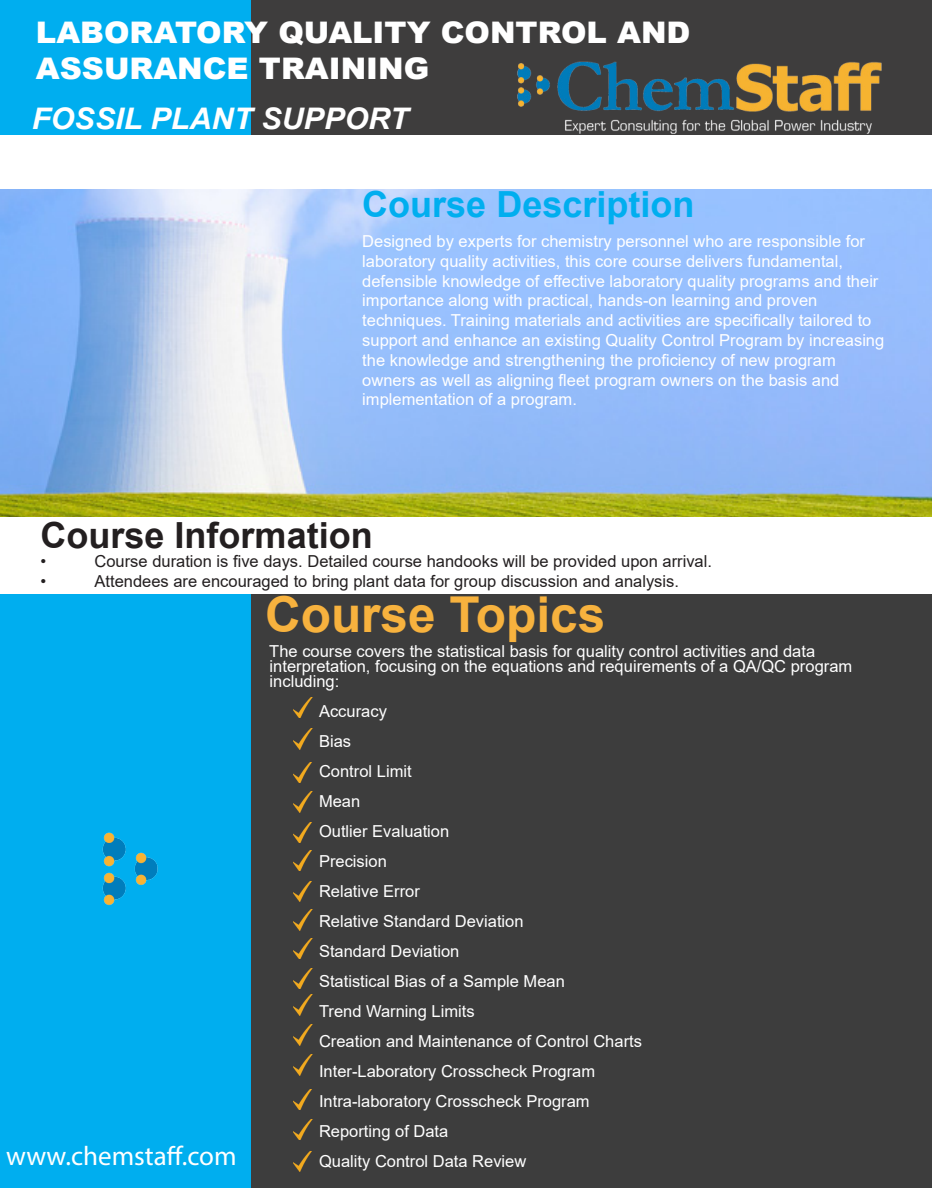
<style>
.page{position:relative;width:932px;height:1188px;background:#fff}
.page>*{position:absolute;margin:0;border:0;box-sizing:border-box;transform-origin:0 0}
.t1{font:700 49.5px "Arial";color:#f7b23e}
.t2{font:700 36px "Arial";color:#00aeef}
.t3{font:700 36px "Arial";color:#231f20}
.t4{font:900 29.7px "Arial";color:#fff}
.t5{font:italic 700 29.7px "Arial";color:#fff}
.t6{font:27px "Myriad Pro";color:#fff}
.t7{font:16.5px/19.8px "Arial";color:#fff}
.t8{font:16.5px "Arial";color:#231f20}
</style>
<div class="page">
<img style="left:0;top:190px;width:932px;height:327px">
<div style="left:248px;top:594px;width:684px;height:594px;background:#3d3d3d"></div>
<div style="left:250px;top:0;width:682px;height:135px;background:#3e3d3d"></div>
<div style="left:0;top:0;width:250px;height:135px;background:#00aeef"></div>
<div style="left:0;top:594px;width:250px;height:594px;background:#00aeef"></div>
<img style="left:517px;top:61px;width:365px;height:73px">
<img style="left:293px;top:910px;width:19px;height:20px">
<img style="left:293px;top:881px;width:19px;height:20px">
<img style="left:293px;top:850px;width:19px;height:21px">
<img style="left:293px;top:823px;width:19px;height:20px">
<img style="left:293px;top:792px;width:19px;height:20px">
<img style="left:293px;top:763px;width:19px;height:20px">
<img style="left:293px;top:995px;width:19px;height:20px">
<img style="left:293px;top:939px;width:19px;height:20px">
<img style="left:293px;top:729px;width:19px;height:20px">
<img style="left:293px;top:1025px;width:19px;height:20px">
<img style="left:293px;top:969px;width:19px;height:20px">
<img style="left:293px;top:698px;width:19px;height:20px">
<img style="left:102px;top:832px;width:56px;height:73px">
<img style="left:293px;top:1151px;width:19px;height:20px">
<img style="left:293px;top:1120px;width:19px;height:20px">
<img style="left:293px;top:1089px;width:19px;height:21px">
<img style="left:293px;top:1055px;width:19px;height:20px">
<p class="t4" style="left:36px;top:11px;width:656px">LABORATORY QUALITY CONTROL AND</p>
<p class="t4" style="left:36px;top:46px;width:395px">ASSURANCE TRAINING</p>
<p class="t5" style="left:32px;top:99px;width:378px">FOSSIL PLANT SUPPORT</p>
<p class="t2" style="left:362px;top:179px;width:334px">Course Description</p>
<p class="t7" style="left:362px;top:231px;width:504px">Designed by experts for chemistry personnel who are responsible for</p>
<p class="t7" style="left:362px;top:251px;width:482px">laboratory quality activities, this core course delivers fundamental,</p>
<p class="t7" style="left:362px;top:271px;width:517px">defensible knowledge of effective laboratory quality programs and their importance along with practical, hands-on learning and proven</p>
<p class="t7" style="left:362px;top:310px;width:523px">techniques. Training materials and activities are specifically tailored to support and enhance an existing Quality Control Program by increasing the knowledge and strengthening the proficiency of new program</p>
<p class="t7" style="left:362px;top:370px;width:478px">owners as well as aligning fleet program owners on the basis and</p>
<p class="t7" style="left:362px;top:390px;width:216px">implementation of a program.</p>
<p class="t3" style="left:40px;top:510px;width:334px">Course Information</p>
<p class="t8" style="left:40px;top:550px;width:7px">•</p>
<p class="t8" style="left:94px;top:550px;width:619px">Course duration is five days. Detailed course handooks will be provided upon arrival.</p>
<p class="t8" style="left:40px;top:570px;width:7px">•</p>
<p class="t8" style="left:94px;top:570px;width:586px">Attendees are encouraged to bring plant data for group discussion and analysis.</p>
<p class="t6" style="left:6px;top:1140px;width:232px">www.chemstaff.com</p>
<p class="t1" style="left:265px;top:580px;width:342px">Course Topics</p>
<p class="t7" style="left:269px;top:641px;width:547px">The course covers the statistical basis for quality control activities and data</p>
<p class="t7" style="left:269px;top:656px;width:584px">interpretation, focusing on the equations and requirements of a QA/QC program</p>
<p class="t7" style="left:269px;top:671px;width:71px">including:</p>
<p class="t7" style="left:319px;top:701px;width:69px">Accuracy</p>
<p class="t7" style="left:319px;top:731px;width:34px">Bias</p>
<p class="t7" style="left:319px;top:761px;width:94px">Control Limit</p>
<p class="t7" style="left:319px;top:791px;width:43px">Mean</p>
<p class="t7" style="left:319px;top:821px;width:132px">Outlier Evaluation</p>
<p class="t7" style="left:319px;top:851px;width:69px">Precision</p>
<p class="t7" style="left:319px;top:881px;width:102px">Relative Error</p>
<p class="t7" style="left:319px;top:911px;width:206px">Relative Standard Deviation</p>
<p class="t7" style="left:319px;top:941px;width:142px">Standard Deviation</p>
<p class="t7" style="left:319px;top:971px;width:247px">Statistical Bias of a Sample Mean</p>
<p class="t7" style="left:319px;top:1001px;width:157px">Trend Warning Limits</p>
<p class="t7" style="left:319px;top:1031px;width:324px">Creation and Maintenance of Control Charts</p>
<p class="t7" style="left:319px;top:1061px;width:277px">Inter-Laboratory Crosscheck Program</p>
<p class="t7" style="left:319px;top:1091px;width:272px">Intra-laboratory Crosscheck Program</p>
<p class="t7" style="left:319px;top:1121px;width:131px">Reporting of Data</p>
<p class="t7" style="left:319px;top:1151px;width:209px">Quality Control Data Review</p>
</div>
